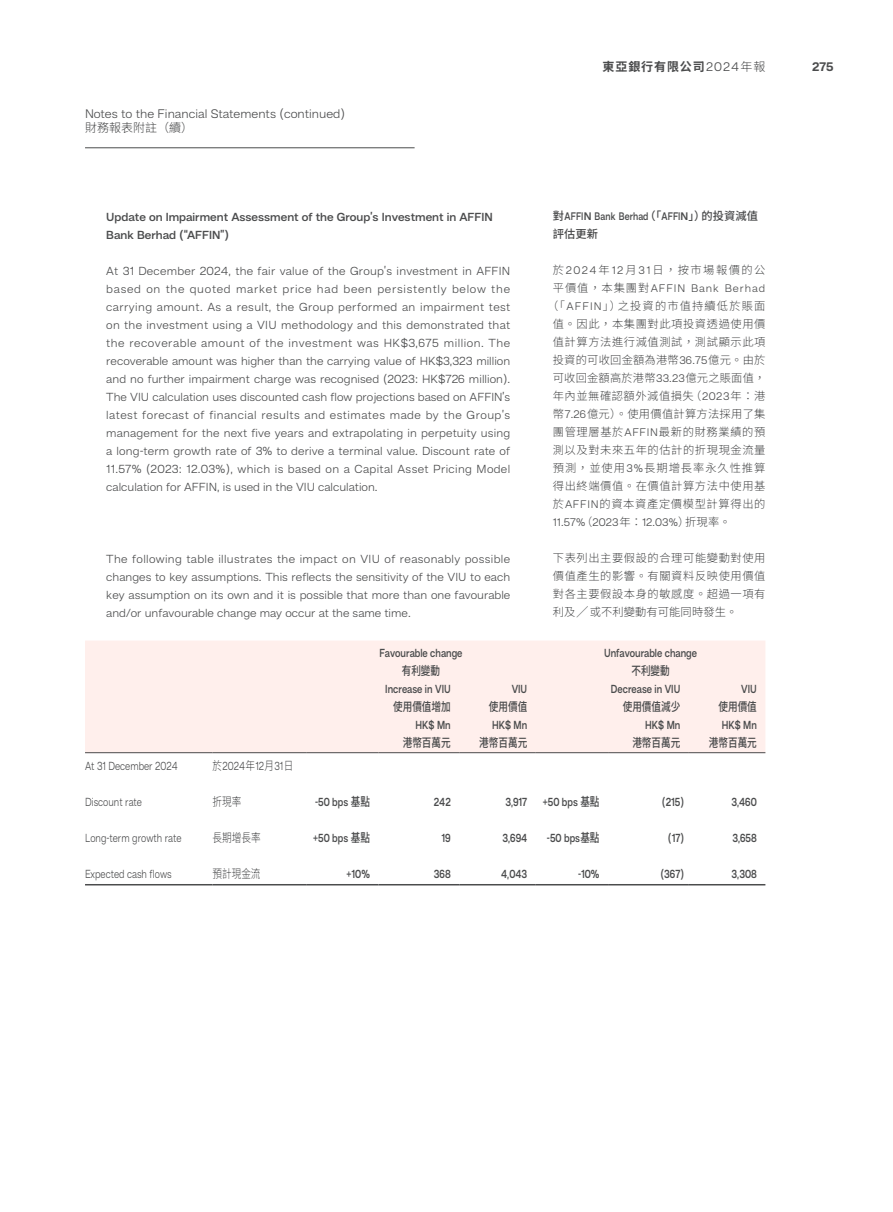
<style>
.page{position:relative;width:893px;height:1212px;background:#fff}
.page>*{position:absolute;margin:0;border:0;box-sizing:border-box;transform-origin:0 0}
.t1{font:300 12.75px "Hando";color:#4b4c4d}
.t2{font:700 12.75px "Hando";color:#4b4c4d}
.t3{font:300 12px/18px "Hando";color:#4b4c4d;text-align:justify}
.t4{font:600 12px "Hando";color:#4b4c4d;scale:.8 1}
.t5{font:600 12px/18px "Hando";color:#4b4c4d}
.t6{font:300 12px "Hando";color:#4b4c4d;scale:.8 1}
.t7{font:500 12px "Noto Sans HK";color:#4b4c4d;scale:.8 1}
.t8{font:700 12px "Noto Sans HK";letter-spacing:.075em;color:#4b4c4d}
.t9{font:300 12px "Noto Sans HK";color:#4b4c4d;scale:.8 1}
.t10{font:300 12px "Noto Sans HK";color:#4b4c4d}
.t11{font:300 11.25px/18px "Noto Sans HK";letter-spacing:.055em;color:#4b4c4d;text-align:center}
.t12{font:300 11.25px "Hando";letter-spacing:.085em;color:#4b4c4d}
.t13{font:600 11.25px "Hando";letter-spacing:.01em;color:#4b4c4d;scale:.8 1}
.t14{font:300 11.25px "Noto Sans HK";letter-spacing:.13em;color:#4b4c4d}
.t15{font:500 11.25px "Noto Sans HK";color:#4b4c4d}
.s1{font-family:"Hando";font-weight:300;font-size:12.75px}
.s2{font-weight:300}
.s3{font-family:"Noto Sans HK";font-weight:500}
.s4{font-family:"Hando"}
.s5{font-family:"Noto Sans HK"}
</style>
<div class="page">
<hr style="left:85px;top:148px;width:330px;height:1px;background:#4b4c4d">
<div style="left:85px;top:641px;width:680px;height:111px;background:#ffefec"></div>
<hr style="left:85px;top:752px;width:128px;height:1px;background:#4b4c4d">
<hr style="left:213px;top:752px;width:93px;height:1px;background:#4b4c4d">
<hr style="left:306px;top:752px;width:72px;height:1px;background:#4b4c4d">
<hr style="left:378px;top:752px;width:81px;height:1px;background:#4b4c4d">
<hr style="left:459px;top:752px;width:77px;height:1px;background:#4b4c4d">
<hr style="left:536px;top:752px;width:72px;height:1px;background:#4b4c4d">
<hr style="left:608px;top:752px;width:81px;height:1px;background:#4b4c4d">
<hr style="left:689px;top:752px;width:76px;height:1px;background:#4b4c4d">
<hr style="left:85px;top:884px;width:128px;height:1px;background:#4b4c4d">
<hr style="left:213px;top:884px;width:93px;height:1px;background:#4b4c4d">
<hr style="left:306px;top:884px;width:72px;height:1px;background:#4b4c4d">
<hr style="left:378px;top:884px;width:81px;height:1px;background:#4b4c4d">
<hr style="left:459px;top:884px;width:77px;height:1px;background:#4b4c4d">
<hr style="left:536px;top:884px;width:72px;height:1px;background:#4b4c4d">
<hr style="left:608px;top:884px;width:81px;height:1px;background:#4b4c4d">
<hr style="left:689px;top:884px;width:76px;height:1px;background:#4b4c4d">
<p class="t1" style="left:85px;top:106px;width:262px">Notes to the Financial Statements (continued)</p>
<p class="t10" style="left:85px;top:121px;width:109px">財務報表附註（續）</p>
<p class="t8" style="left:602px;top:60px;width:164px">東亞銀行有限公司<span class="s1">2024</span><span class="s2">年報</span></p>
<p class="t2" style="left:812px;top:59px;width:23px">275</p>
<p class="t5" style="left:106px;top:207px;width:388px">Update on Impairment Assessment of the Group’s Investment in AFFIN<br>Bank Berhad (“AFFIN”)</p>
<p class="t3" style="left:106px;top:261px;width:406px">At 31 December 2024, the fair value of the Group’s investment in AFFIN based on the quoted market price had been persistently below the carrying amount. As a result, the Group performed an impairment test on the investment using a VIU methodology and this demonstrated that the recoverable amount of the investment was HK$3,675 million. The recoverable amount was higher than the carrying value of HK$3,323 million and no further impairment charge was recognised (2023: HK$726 million).<br>The VIU calculation uses discounted cash flow projections based on AFFIN’s latest forecast of financial results and estimates made by the Group’s management for the next five years and extrapolating in perpetuity using a long-term growth rate of 3% to derive a terminal value. Discount rate of 11.57% (2023: 12.03%), which is based on a Capital Asset Pricing Model calculation for AFFIN, is used in the VIU calculation.</p>
<p class="t3" style="left:106px;top:549px;width:405px">The following table illustrates the impact on VIU of reasonably possible changes to key assumptions. This reflects the sensitivity of the VIU to each key assumption on its own and it is possible that more than one favourable and/or unfavourable change may occur at the same time.</p>
<p class="t4" style="left:379px;top:646px;width:105px">Favourable change</p>
<p class="t7" style="left:402px;top:664px;width:50px">有利變動</p>
<p class="t13" style="left:553px;top:210px;width:258px"><span class="s3">對</span>AFFIN Bank Berhad<span class="s3">（「</span>AFFIN<span class="s3">」）的投資減值</span></p>
<p class="t15" style="left:553px;top:228px;width:47px">評估更新</p>
<p class="t14" style="left:553px;top:264px;width:214px">於<span class="s4">2024</span>年<span class="s4">12</span>月<span class="s4">31</span>日，按市場報價的公</p>
<p class="t12" style="left:553px;top:282px;width:214px"><span class="s5">平價值，本集團對</span>AFFIN Bank Berhad</p>
<p class="t11" style="left:547px;top:297px;width:220px">（「<span class="s4">AFFIN</span>」）之投資的市值持續低於賬面值。因此，本集團對此項投資透過使用價值計算方法進行減值測試，測試顯示此項投資的可收回金額為港幣<span class="s4">36.75</span>億元。由於可收回金額高於港幣<span class="s4">33.23</span>億元之賬面值，年內並無確認額外減值損失（<span class="s4">2023</span>年：港幣<span class="s4">7.26</span>億元）。使用價值計算方法採用了集團管理層基於<span class="s4">AFFIN</span>最新的財務業績的預測以及對未來五年的估計的折現現金流量預測，並使用<span class="s4">3%</span>長期增長率永久性推算得出終端價值。在價值計算方法中使用基於<span class="s4">AFFIN</span>的資本資產定價模型計算得出的</p>
<p class="t12" style="left:553px;top:516px;width:179px">11.57%<span class="s5">（</span>2023<span class="s5">年：</span>12.03%<span class="s5">）折現率。</span></p>
<p class="t11" style="left:553px;top:549px;width:214px;text-align:justify">下表列出主要假設的合理可能變動對使用價值產生的影響。有關資料反映使用價值對各主要假設本身的敏感度。超過一項有利及╱或不利變動有可能同時發生。</p>
<p class="t4" style="left:604px;top:646px;width:118px">Unfavourable change</p>
<p class="t7" style="left:631px;top:664px;width:50px">不利變動</p>
<p class="t4" style="left:385px;top:682px;width:83px">Increase in VIU</p>
<p class="t7" style="left:393px;top:700px;width:73px">使用價值增加</p>
<p class="t4" style="left:512px;top:682px;width:21px">VIU</p>
<p class="t7" style="left:489px;top:700px;width:50px">使用價值</p>
<p class="t4" style="left:611px;top:682px;width:88px">Decrease in VIU</p>
<p class="t7" style="left:623px;top:700px;width:73px">使用價值減少</p>
<p class="t4" style="left:741px;top:682px;width:21px">VIU</p>
<p class="t7" style="left:718px;top:700px;width:50px">使用價值</p>
<p class="t4" style="left:415px;top:718px;width:46px">HK$ Mn</p>
<p class="t7" style="left:403px;top:736px;width:61px">港幣百萬元</p>
<p class="t4" style="left:492px;top:718px;width:46px">HK$ Mn</p>
<p class="t7" style="left:479px;top:736px;width:61px">港幣百萬元</p>
<p class="t4" style="left:645px;top:718px;width:46px">HK$ Mn</p>
<p class="t7" style="left:632px;top:736px;width:61px">港幣百萬元</p>
<p class="t4" style="left:722px;top:718px;width:46px">HK$ Mn</p>
<p class="t7" style="left:709px;top:736px;width:61px">港幣百萬元</p>
<p class="t6" style="left:85px;top:758px;width:117px">At 31 December 2024</p>
<p class="t6" style="left:213px;top:758px;width:103px"><span class="s5">於</span>2024<span class="s5">年</span>12<span class="s5">月</span>31<span class="s5">日</span></p>
<p class="t6" style="left:85px;top:794px;width:73px">Discount rate</p>
<p class="t9" style="left:213px;top:794px;width:37px">折現率</p>
<p class="t4" style="left:315px;top:794px;width:70px">-50 bps <span class="s3">基點</span></p>
<p class="t4" style="left:434px;top:794px;width:23px">242</p>
<p class="t4" style="left:505px;top:794px;width:29px">3,917</p>
<p class="t4" style="left:543px;top:794px;width:72px">+50 bps <span class="s3">基點</span></p>
<p class="t4" style="left:662px;top:794px;width:29px">(215)</p>
<p class="t4" style="left:731px;top:794px;width:33px">3,460</p>
<p class="t6" style="left:85px;top:830px;width:122px">Long-term growth rate</p>
<p class="t9" style="left:213px;top:830px;width:62px">長期增長率</p>
<p class="t4" style="left:313px;top:830px;width:72px">+50 bps <span class="s3">基點</span></p>
<p class="t4" style="left:442px;top:830px;width:13px">19</p>
<p class="t4" style="left:502px;top:830px;width:32px">3,694</p>
<p class="t4" style="left:547px;top:830px;width:67px">-50 bps<span class="s3">基點</span></p>
<p class="t4" style="left:668px;top:830px;width:22px">(17)</p>
<p class="t4" style="left:732px;top:830px;width:32px">3,658</p>
<p class="t6" style="left:85px;top:866px;width:110px">Expected cash flows</p>
<p class="t9" style="left:213px;top:866px;width:62px">預計現金流</p>
<p class="t4" style="left:347px;top:866px;width:31px">+10%</p>
<p class="t4" style="left:434px;top:866px;width:23px">368</p>
<p class="t4" style="left:501px;top:866px;width:34px">4,043</p>
<p class="t4" style="left:578px;top:866px;width:28px">-10%</p>
<p class="t4" style="left:660px;top:866px;width:31px">(367)</p>
<p class="t4" style="left:732px;top:866px;width:33px">3,308</p>
</div>
